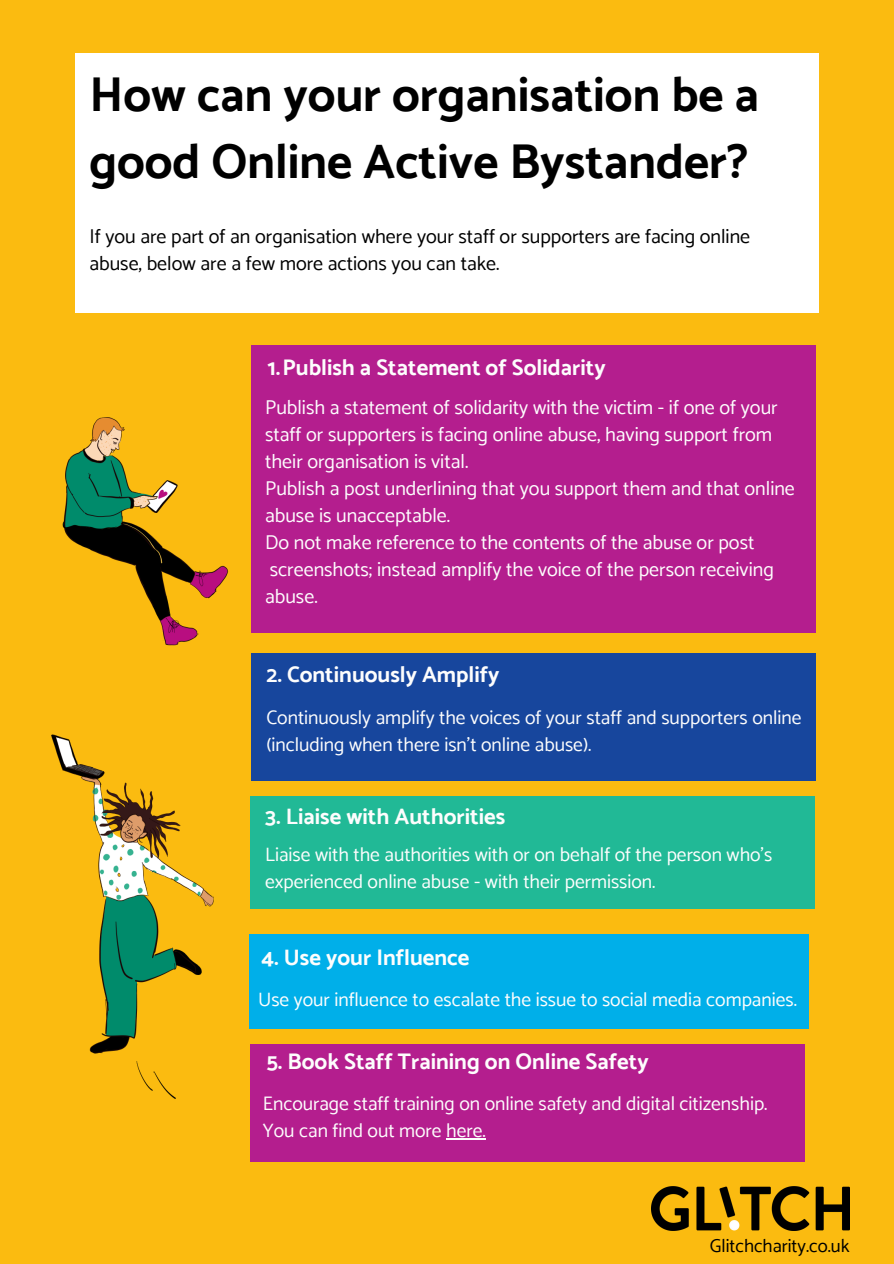
<style>
.page{position:relative;width:894px;height:1264px;background:#fff}
.page>*{position:absolute;margin:0;border:0;box-sizing:border-box;transform-origin:0 0}
.t1{font:700 48.75px/67.5px "Catamaran";color:#000}
.t2{font:700 22.5px "Catamaran";color:#fdfdfd}
.t3{font:19.95px/27px "Catamaran";color:#fdfdfd}
.t4{font:19.95px/27px "Catamaran";color:#000}
.t5{font:19.5px/27px "Catamaran";color:#fdfdfd}
.t6{font:18.6px "Catamaran";color:#000}
</style>
<div class="page">
<div style="left:0;top:0;width:893px;height:1263px;background:#fbbb10"></div>
<img style="left:62px;top:417px;width:190px;height:229px">
<div style="left:75px;top:54px;width:743px;height:155px;background:#fff"></div>
<div style="left:75px;top:208px;width:743px;height:105px;background:#fff"></div>
<img style="left:51px;top:734px;width:163px;height:365px">
<div style="left:251px;top:345px;width:564px;height:287px;background:#b41e8e"></div>
<div style="left:251px;top:653px;width:564px;height:127px;background:#17469d"></div>
<div style="left:250px;top:796px;width:564px;height:113px;background:#21b996"></div>
<div style="left:249px;top:934px;width:559px;height:94px;background:#00afe9"></div>
<div style="left:250px;top:1043px;width:554px;height:118px;background:#b41e8e"></div>
<hr style="left:446px;top:1137px;width:36px;height:2px;background:#fdfdfd">
<img style="left:651px;top:1186px;width:197px;height:44px">
<p class="t1" style="left:89px;top:60px;width:671px">How can your organisation be a good Online Active Bystander?</p>
<p class="t4" style="left:89px;top:222px;width:662px">If you are part of an organisation where your staff or supporters are facing online abuse, below are a few more actions you can take.</p>
<p class="t2" style="left:267px;top:354px;width:339px">1.Publish a Statement of Solidarity</p>
<p class="t3" style="left:265px;top:393px;width:514px">Publish a statement of solidarity with the victim - if one of your staff or supporters is facing online abuse, having support from their organisation is vital.</p>
<p class="t3" style="left:265px;top:474px;width:531px">Publish a post underlining that you support them and that online abuse is unacceptable.</p>
<p class="t3" style="left:265px;top:528px;width:510px">Do not make reference to the contents of the abuse or post screenshots; instead amplify the voice of the person receiving abuse.</p>
<p class="t2" style="left:266px;top:660px;width:235px">2. Continuously Amplify</p>
<p class="t5" style="left:266px;top:703px;width:536px">Continuously amplify the voices of your staff and supporters online (including when there isn’t online abuse).</p>
<p class="t2" style="left:265px;top:802px;width:241px">3. Liaise with Authorities</p>
<p class="t5" style="left:265px;top:841px;width:508px">Liaise with the authorities with or on behalf of the person who’s experienced online abuse - with their permission.</p>
<p class="t2" style="left:261px;top:944px;width:209px">4. Use your Influence</p>
<p class="t5" style="left:258px;top:985px;width:540px">Use your influence to escalate the issue to social media companies.</p>
<p class="t2" style="left:266px;top:1047px;width:384px">5. Book Staff Training on Online Safety</p>
<p class="t5" style="left:263px;top:1089px;width:506px">Encourage staff training on online safety and digital citizenship.<br>You can find out more here.</p>
<p class="t6" style="left:709px;top:1235px;width:141px">Glitchcharity.co.uk</p>
</div>
